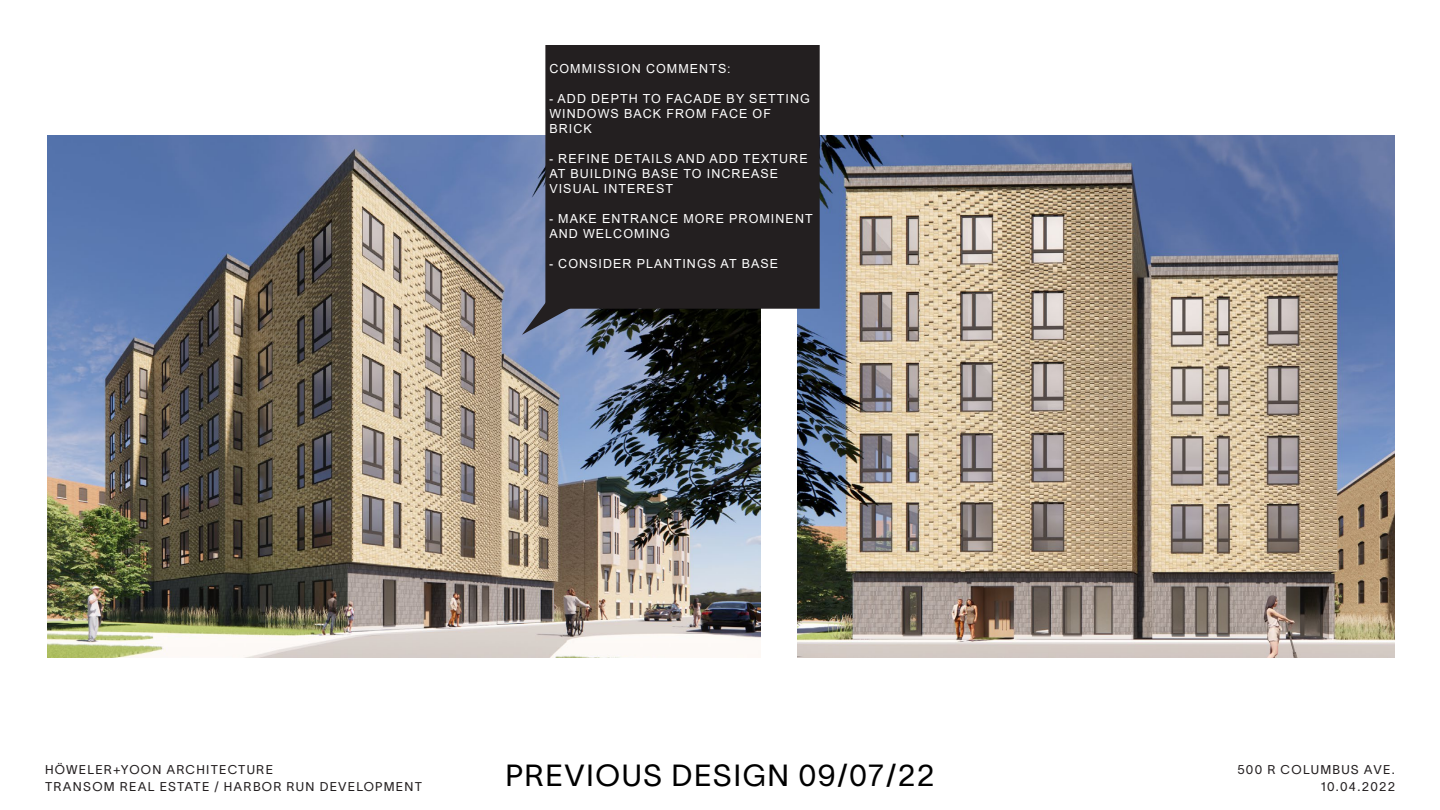
<style>
.page{position:relative;width:1440px;height:810px;background:#fff}
.page>*{position:absolute;margin:0;border:0;box-sizing:border-box;transform-origin:0 0}
.t1{font:30px "Lausanne 300";letter-spacing:.05em;color:#000}
.t2{font:12.5px/15px "Arial";letter-spacing:.085em;color:#fff}
.t3{font:12.5px/17.5px "Lausanne 300";letter-spacing:.1em;color:#231f20}
</style>
<div class="page">
<img style="left:798px;top:136px;width:597px;height:522px">
<img style="left:47px;top:136px;width:714px;height:522px">
<div style="left:547px;top:47px;width:271px;height:260px;background:#231f20"></div>
<div style="left:545px;top:45px;width:275px;height:264px;border:4px solid #231f20"></div>
<svg style="left:522px;top:298px;width:64px;height:37px;background:#636f8b"></svg>
<p class="t2" style="left:549px;top:61px;width:183px">COMMISSION COMMENTS:</p>
<p class="t2" style="left:549px;top:91px;width:262px">- ADD DEPTH TO FACADE BY SETTING<br>WINDOWS BACK FROM FACE OF<br>BRICK</p>
<p class="t2" style="left:549px;top:151px;width:260px">- REFINE DETAILS AND ADD TEXTURE<br>AT BUILDING BASE TO INCREASE<br>VISUAL INTEREST</p>
<p class="t2" style="left:549px;top:211px;width:265px">- MAKE ENTRANCE MORE PROMINENT<br>AND WELCOMING</p>
<p class="t2" style="left:549px;top:256px;width:231px">- CONSIDER PLANTINGS AT BASE</p>
<p class="t3" style="left:45px;top:760px;width:378px">HÖWELER+YOON ARCHITECTURE<br>TRANSOM REAL ESTATE / HARBOR RUN DEVELOPMENT</p>
<p class="t3" style="left:1237px;top:760px;width:159px;text-align:right">500 R COLUMBUS AVE.<br>10.04.2022</p>
<p class="t1" style="left:506px;top:757px;width:430px">PREVIOUS DESIGN 09/07/22</p>
</div>
